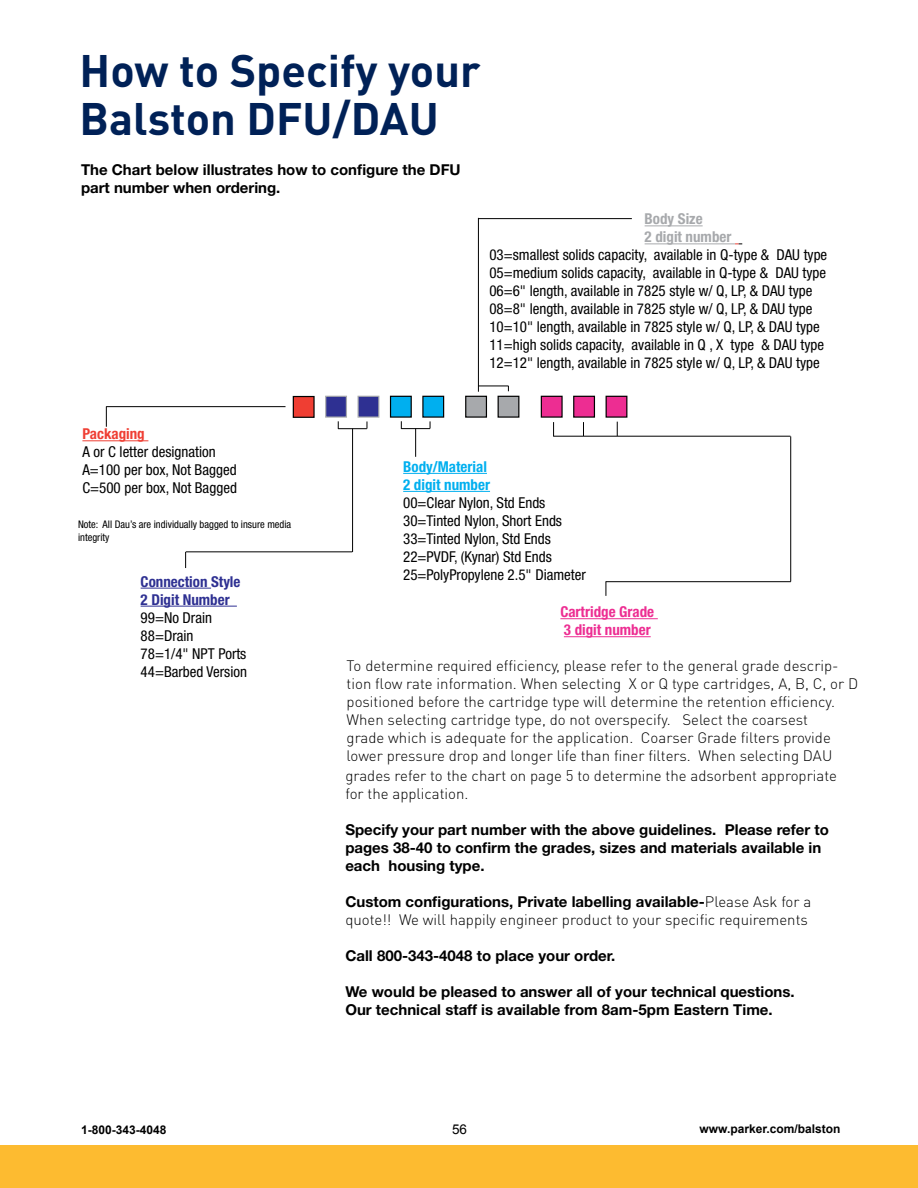
<style>
.page{position:relative;width:918px;height:1188px;background:#fff}
.page>*{position:absolute;margin:0;border:0;box-sizing:border-box;transform-origin:0 0}
.t1{font:700 45px/48px "DINOT";color:#002157}
.t2{font:condensed 15px/18px "Helvetica Neue LT Std";color:#000}
.t3{font:300 15px/18px "DINOT";color:#000}
.t4{font:700 15px/18px "Helvetica Neue LT Std";color:#000}
.t5{font:700 condensed 15px/18px "Helvetica Neue LT Std";color:#2e3092}
.t6{font:700 condensed 15px/18px "Helvetica Neue LT Std";color:#ed2d92}
.t7{font:700 condensed 15px/18px "Helvetica Neue LT Std";color:#00afef}
.t8{font:700 condensed 15px/18px "Helvetica Neue LT Std";color:#a7a9ac}
.t9{font:700 condensed 15px "Helvetica Neue LT Std";color:#ef3e33}
.t10{font:13.5px "Arial";color:#000}
.t11{font:700 12px "Arial";color:#000}
.t12{font:condensed 10.5px/12.6px "Helvetica Neue LT Std";color:#000}
.s1{font-family:"DINOT";font-weight:300}
</style>
<div class="page">
<div style="left:0;top:1145px;width:918px;height:43px;background:#fdbb30"></div>
<div style="left:326px;top:396px;width:20px;height:21px;background:#2e3092"></div>
<div style="left:325px;top:396px;width:22px;height:22px;border:1px solid #a7a9ac"></div>
<div style="left:358px;top:396px;width:21px;height:21px;background:#2e3092"></div>
<div style="left:358px;top:396px;width:21px;height:22px;border:1px solid #a7a9ac"></div>
<div style="left:391px;top:396px;width:20px;height:21px;background:#00afef"></div>
<div style="left:390px;top:396px;width:22px;height:22px;border:1px solid #000"></div>
<div style="left:423px;top:396px;width:21px;height:21px;background:#00afef"></div>
<div style="left:422px;top:396px;width:22px;height:22px;border:1px solid #000"></div>
<div style="left:466px;top:396px;width:20px;height:21px;background:#a7a9ac"></div>
<div style="left:465px;top:396px;width:22px;height:22px;border:1px solid #000"></div>
<div style="left:498px;top:396px;width:21px;height:21px;background:#a7a9ac"></div>
<div style="left:498px;top:396px;width:21px;height:22px;border:1px solid #000"></div>
<div style="left:541px;top:396px;width:21px;height:21px;background:#ed2d92"></div>
<div style="left:541px;top:396px;width:22px;height:22px;border:1px solid #000"></div>
<div style="left:574px;top:396px;width:20px;height:21px;background:#ed2d92"></div>
<div style="left:573px;top:396px;width:22px;height:22px;border:1px solid #000"></div>
<div style="left:606px;top:396px;width:21px;height:21px;background:#ed2d92"></div>
<div style="left:606px;top:396px;width:21px;height:22px;border:1px solid #000"></div>
<hr style="left:645px;top:226px;width:58px;height:1px;background:#a7a9ac">
<hr style="left:645px;top:244px;width:90px;height:1px;background:#a7a9ac">
<hr style="left:560px;top:618px;width:98px;height:1px;background:#ed2d92">
<hr style="left:564px;top:636px;width:87px;height:1px;background:#ed2d92">
<hr style="left:403px;top:473px;width:84px;height:1px;background:#00afef">
<hr style="left:403px;top:491px;width:87px;height:1px;background:#00afef">
<hr style="left:141px;top:588px;width:70px;height:1px;background:#2e3092">
<hr style="left:141px;top:606px;width:96px;height:1px;background:#2e3092">
<hr style="left:82px;top:440px;width:66px;height:1px;background:#ef3e33">
<hr style="left:478px;top:218px;width:154px;height:1px;background:#000">
<hr style="left:478px;top:218px;width:1px;height:174px;background:#000">
<svg style="left:106px;top:407px;width:1px;height:20px"></svg>
<hr style="left:106px;top:406px;width:180px;height:1px;background:#000">
<svg style="left:185px;top:552px;width:1px;height:16px"></svg>
<hr style="left:186px;top:552px;width:166px;height:1px;background:#000">
<svg style="left:401px;top:421px;width:30px;height:36px"></svg>
<hr style="left:478px;top:386px;width:30px;height:1px;background:#000">
<svg style="left:606px;top:582px;width:1px;height:14px"></svg>
<hr style="left:606px;top:581px;width:185px;height:1px;background:#000">
<hr style="left:790px;top:436px;width:1px;height:146px;background:#000">
<hr style="left:553px;top:436px;width:238px;height:1px;background:#000">
<svg style="left:553px;top:422px;width:1px;height:14px"></svg>
<svg style="left:583px;top:422px;width:1px;height:14px"></svg>
<svg style="left:617px;top:422px;width:1px;height:14px"></svg>
<div style="left:293px;top:397px;width:21px;height:20px;background:#ef3e33"></div>
<div style="left:293px;top:396px;width:22px;height:22px;border:1px solid #000"></div>
<hr style="left:352px;top:429px;width:1px;height:123px;background:#000">
<svg style="left:338px;top:421px;width:30px;height:8px"></svg>
<h1 class="t1" style="left:80px;top:45px;width:403px">How to Specify your<br>Balston DFU/DAU</h1>
<p class="t4" style="left:81px;top:161px;width:381px">The Chart below illustrates how to configure the DFU part number when ordering.</p>
<p class="t8" style="left:645px;top:210px;width:88px">Body Size<br>2 digit number</p>
<p class="t2" style="left:489px;top:246px;width:339px">03=smallest solids capacity, available in Q-type &amp; DAU type 05=medium solids capacity, available in Q-type &amp; DAU type 06=6" length, available in 7825 style w/ Q, LP, &amp; DAU type 08=8" length, available in 7825 style w/ Q, LP, &amp; DAU type 10=10" length, available in 7825 style w/ Q, LP, &amp; DAU type 11=high solids capacity, available in Q , X type &amp; DAU type 12=12" length, available in 7825 style w/ Q, LP, &amp; DAU type</p>
<p class="t9" style="left:82px;top:425px;width:64px">Packaging</p>
<p class="t2" style="left:82px;top:443px;width:156px">A or C letter designation<br>A=100 per box, Not Bagged<br>C=500 per box, Not Bagged</p>
<p class="t12" style="left:78px;top:518px;width:215px">Note: All Dau’s are individually bagged to insure media integrity</p>
<p class="t5" style="left:141px;top:572px;width:101px">Connection Style<br>2 Digit Number</p>
<p class="t2" style="left:141px;top:608px;width:108px">99=No Drain<br>88=Drain<br>78=1/4" NPT Ports<br>44=Barbed Version</p>
<p class="t7" style="left:403px;top:457px;width:88px">Body/Material<br>2 digit number</p>
<p class="t2" style="left:403px;top:493px;width:184px">00=Clear Nylon, Std Ends<br>30=Tinted Nylon, Short Ends<br>33=Tinted Nylon, Std Ends<br>22=PVDF, (Kynar) Std Ends<br>25=PolyPropylene 2.5" Diameter</p>
<p class="t6" style="left:560px;top:603px;width:95px">Cartridge Grade<br>3 digit number</p>
<p class="t3" style="left:347px;top:656px;width:513px">To determine required efficiency, please refer to the general grade descrip&shy;tion flow rate information. When selecting X or Q type cartridges, A, B, C, or D positioned before the cartridge type will determine the retention efficiency.<br>When selecting cartridge type, do not overspecify. Select the coarsest<br>grade which is adequate for the application. Coarser Grade filters provide lower pressure drop and longer life than finer filters. When selecting DAU</p>
<p class="t3" style="left:345px;top:766px;width:493px">grades refer to the chart on page 5 to determine the adsorbent appropriate for the application.</p>
<p class="t4" style="left:345px;top:820px;width:485px">Specify your part number with the above guidelines. Please refer to pages 38-40 to confirm the grades, sizes and materials available in each housing type.</p>
<p class="t4" style="left:345px;top:892px;width:467px">Custom configurations, Private labelling available-<span class="s1">Please Ask for a</span></p>
<p class="t3" style="left:345px;top:910px;width:464px">quote!! We will happily engineer product to your specific requirements</p>
<p class="t4" style="left:345px;top:946px;width:272px">Call 800-343-4048 to place your order.</p>
<p class="t4" style="left:345px;top:982px;width:451px">We would be pleased to answer all of your technical questions.<br>Our technical staff is available from 8am-5pm Eastern Time.</p>
<p class="t11" style="left:81px;top:1122px;width:87px">1-800-343-4048</p>
<p class="t10" style="left:452px;top:1121px;width:17px">56</p>
<p class="t11" style="left:699px;top:1121px;width:142px">www.parker.com/balston</p>
</div>
